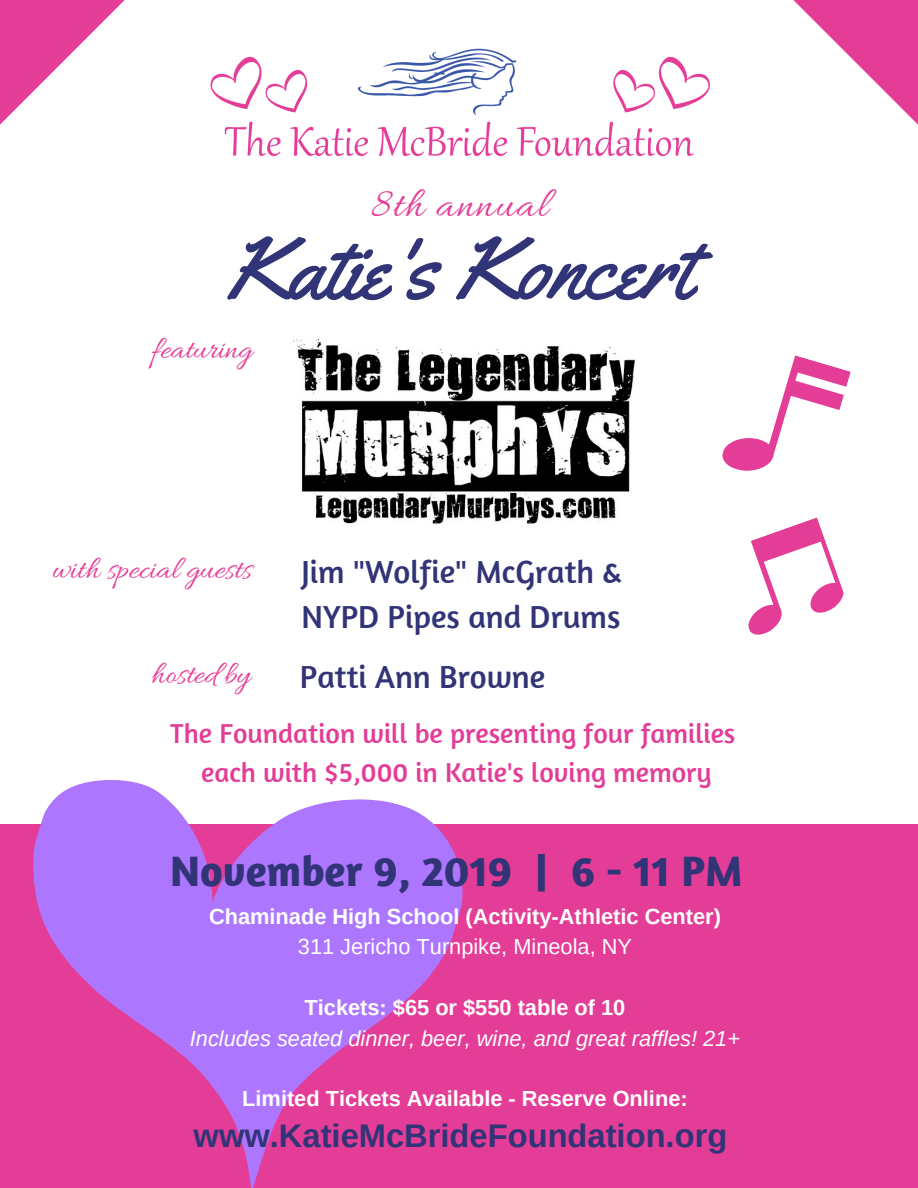
<style>
.page{position:relative;width:918px;height:1188px;background:#fff}
.page>*{position:absolute;margin:0;border:0;box-sizing:border-box;transform-origin:0 0}
.t1{font:87.15px "Yellowtail";color:#313476}
.t2{font:700 43.65px "Amaranth";color:#313476}
.t3{font:43.65px "Allura";letter-spacing:.03em;color:#e43d97}
.t4{font:32.7px/45px "Amaranth";color:#313476}
.t5{font:32.7px "Allura";color:#e43d97}
.t6{font:700 32.7px "Arimo";color:#313476}
.t7{font:28.05px/38.2px "Amaranth";color:#e43d97;text-align:center}
.t8{font:700 21.75px "Arimo";color:#fff}
.t9{font:italic 21.75px "Arimo";color:#fff}
.t10{font:21.75px "Arimo";color:#fff}
</style>
<div class="page">
<svg style="left:722px;top:355px;width:129px;height:116px"></svg>
<div style="left:0;top:825px;width:918px;height:363px;background:#e43d97"></div>
<img style="left:293px;top:338px;width:342px;height:186px">
<svg style="left:0;top:780px;width:484px;height:408px"></svg>
<svg style="left:748px;top:517px;width:96px;height:118px"></svg>
<svg style="left:0;top:0;width:125px;height:125px"></svg>
<svg style="left:793px;top:0;width:125px;height:125px"></svg>
<img style="left:210px;top:48px;width:500px;height:109px">
<h2 class="t3" style="left:370px;top:180px;width:179px">8th annual</h2>
<h1 class="t1" style="left:226px;top:214px;width:467px">Katie's Koncert</h1>
<h3 class="t5" style="left:151px;top:330px;width:103px">featuring</h3>
<h3 class="t5" style="left:52px;top:551px;width:201px">with special guests</h3>
<h3 class="t5" style="left:151px;top:656px;width:101px">hosted by</h3>
<h3 class="t4" style="left:302px;top:548px;width:321px">Jim "Wolfie" McGrath &amp;<br>NYPD Pipes and Drums</h3>
<h3 class="t4" style="left:300px;top:653px;width:247px">Patti Ann Browne</h3>
<p class="t7" style="left:170px;top:714px;width:567px">The Foundation will be presenting four families each with $5,000 in Katie's loving memory</p>
<h2 class="t2" style="left:170px;top:844px;width:574px">November 9, 2019 | 6 - 11 PM</h2>
<p class="t8" style="left:209px;top:904px;width:513px">Chaminade High School (Activity-Athletic Center)</p>
<p class="t10" style="left:298px;top:935px;width:336px">311 Jericho Turnpike, Mineola, NY</p>
<p class="t8" style="left:305px;top:995px;width:322px">Tickets: $65 or $550 table of 10</p>
<p class="t9" style="left:190px;top:1026px;width:552px">Includes seated dinner, beer, wine, and great raffles! 21+</p>
<p class="t8" style="left:242px;top:1087px;width:447px">Limited Tickets Available - Reserve Online:</p>
<h3 class="t6" style="left:194px;top:1117px;width:535px">www.KatieMcBrideFoundation.org</h3>
</div>
